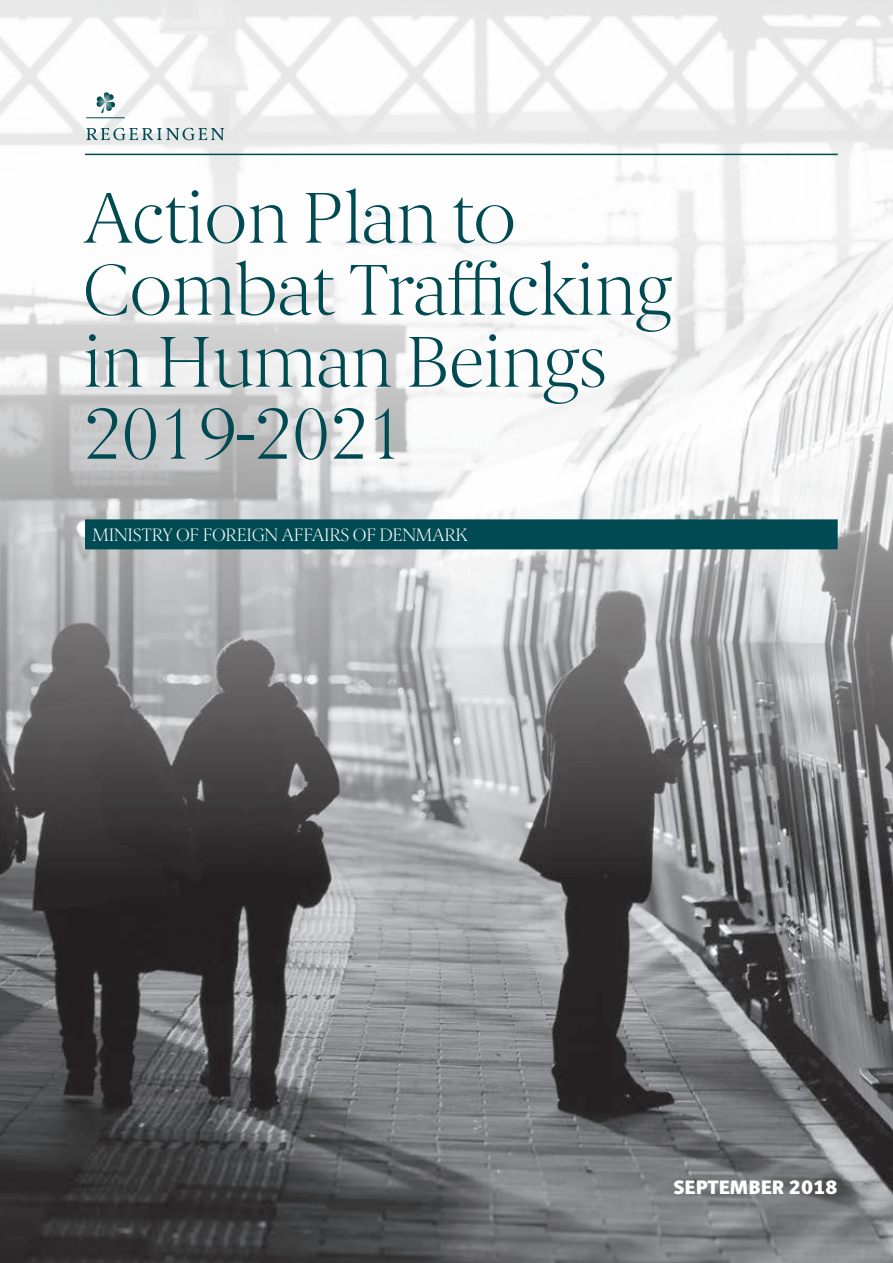
<style>
.page{position:relative;width:893px;height:1263px;background:#fff}
.page>*{position:absolute;margin:0;border:0;box-sizing:border-box;transform-origin:0 0}
.t1{font:200 72px/72px "Berlingske Serif Text";letter-spacing:-.015em;color:#004b53}
.t2{font:800 19.5px "Berlingske Sans";letter-spacing:.01em;color:#fff}
.t3{font:200 18px "Berlingske Serif Text";letter-spacing:-.015em;color:#fff}
</style>
<div class="page">
<img style="left:0;top:0;width:893px;height:1263px">
<hr style="left:85px;top:154px;width:753px;height:1px;background:#004b53">
<div style="left:85px;top:519px;width:753px;height:30px;background:#004b53"></div>
<svg style="left:86px;top:128px;width:138px;height:12px;background:#acc0c2"></svg>
<svg style="left:96px;top:92px;width:19px;height:21px"></svg>
<hr style="left:86px;top:118px;width:39px;height:1px;background:#004b53">
<p class="t1" style="left:83px;top:178px;width:590px">Action Plan to<br>Combat Trafficking in Human Beings<br>2019-2021</p>
<p class="t3" style="left:92px;top:522px;width:376px">MINISTRY OF FOREIGN AFFAIRS OF DENMARK</p>
<p class="t2" style="left:674px;top:1176px;width:165px">SEPTEMBER 2018</p>
</div>
